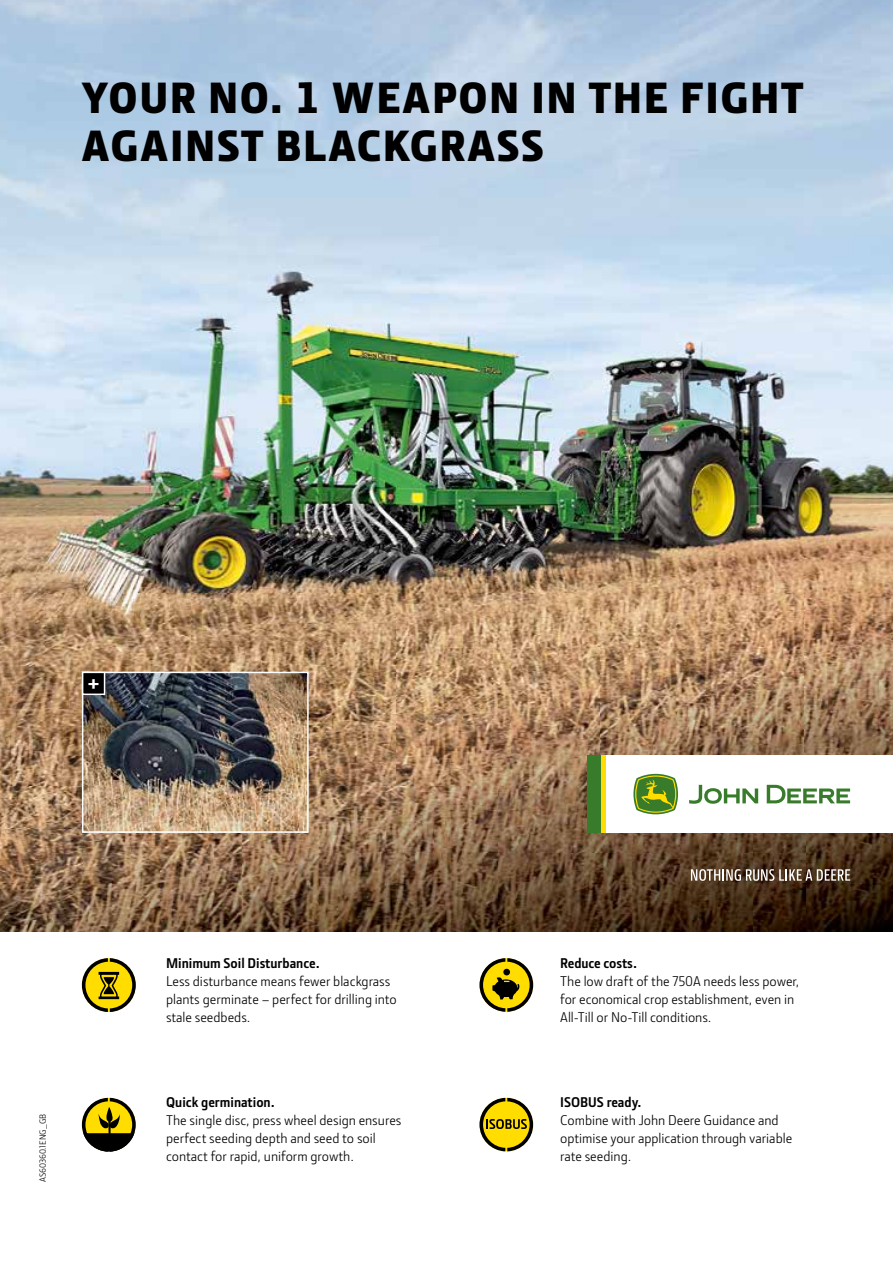
<style>
.page{position:relative;width:893px;height:1263px;background:#fff}
.page>*{position:absolute;margin:0;border:0;box-sizing:border-box;transform-origin:0 0}
.t1{font:900 45px/48px "Section";letter-spacing:.05em;color:#000}
.t2{font:700 21px "JD Sans Pro";color:#fff}
.t3{font:14.25px/18px "JD Sans Pro";color:#000}
.t4{font:700 14.25px "JD Sans Pro";color:#000}
.t5{font:9px "JD Sans Pro";letter-spacing:.01em;color:#000}
</style>
<div class="page">
<svg style="left:82px;top:958px;width:54px;height:54px"></svg>
<svg style="left:479px;top:1098px;width:54px;height:53px"></svg>
<svg style="left:82px;top:1098px;width:54px;height:54px"></svg>
<svg style="left:479px;top:958px;width:54px;height:54px"></svg>
<div style="left:503px;top:969px;width:7px;height:6px;background:#000;border-radius:50%"></div>
<img style="left:0;top:0;width:893px;height:931px">
<img style="left:0;top:931px;width:893px;height:1px">
<svg style="left:691px;top:869px;width:159px;height:12px;background:#8a7b6e"></svg>
<div style="left:587px;top:755px;width:306px;height:78px;background:#fff"></div>
<svg style="left:689px;top:785px;width:161px;height:19px"></svg>
<svg style="left:633px;top:774px;width:45px;height:40px;background:#789f3d"></svg>
<div style="left:587px;top:755px;width:14px;height:78px;background:#387c2b"></div>
<div style="left:601px;top:755px;width:5px;height:78px;background:#fd0"></div>
<img style="left:85px;top:675px;width:221px;height:155px">
<div style="left:82px;top:672px;width:227px;height:161px;border:2px solid #fff"></div>
<div style="left:83px;top:672px;width:22px;height:22px;background:#000"></div>
<div style="left:82px;top:672px;width:23px;height:23px;border:2px solid #fff"></div>
<h1 class="t1" style="left:82px;top:73px;width:723px">YOUR NO. 1 WEAPON IN THE FIGHT<br>AGAINST BLACKGRASS</h1>
<h2 class="t2" style="left:87px;top:670px;width:14px">+</h2>
<p class="t5" style="left:37px;top:1182px;width:70px;rotate:-90deg">AS60360.1ENG_GB</p>
<p class="t4" style="left:166px;top:954px;width:155px">Minimum Soil Disturbance.</p>
<p class="t3" style="left:166px;top:972px;width:232px">Less disturbance means fewer blackgrass plants germinate – perfect for drilling into stale seedbeds.</p>
<p class="t4" style="left:166px;top:1093px;width:110px">Quick germination.</p>
<p class="t3" style="left:166px;top:1111px;width:237px">The single disc, press wheel design ensures perfect seeding depth and seed to soil contact for rapid, uniform growth.</p>
<p class="t4" style="left:560px;top:954px;width:78px">Reduce costs.</p>
<p class="t3" style="left:560px;top:972px;width:241px">The low draft of the 750A needs less power, for economical crop establishment, even in<br>All-Till or No-Till conditions.</p>
<p class="t4" style="left:560px;top:1093px;width:83px">ISOBUS ready.</p>
<p class="t3" style="left:560px;top:1111px;width:234px">Combine with John Deere Guidance and optimise your application through variable rate seeding.</p>
</div>
